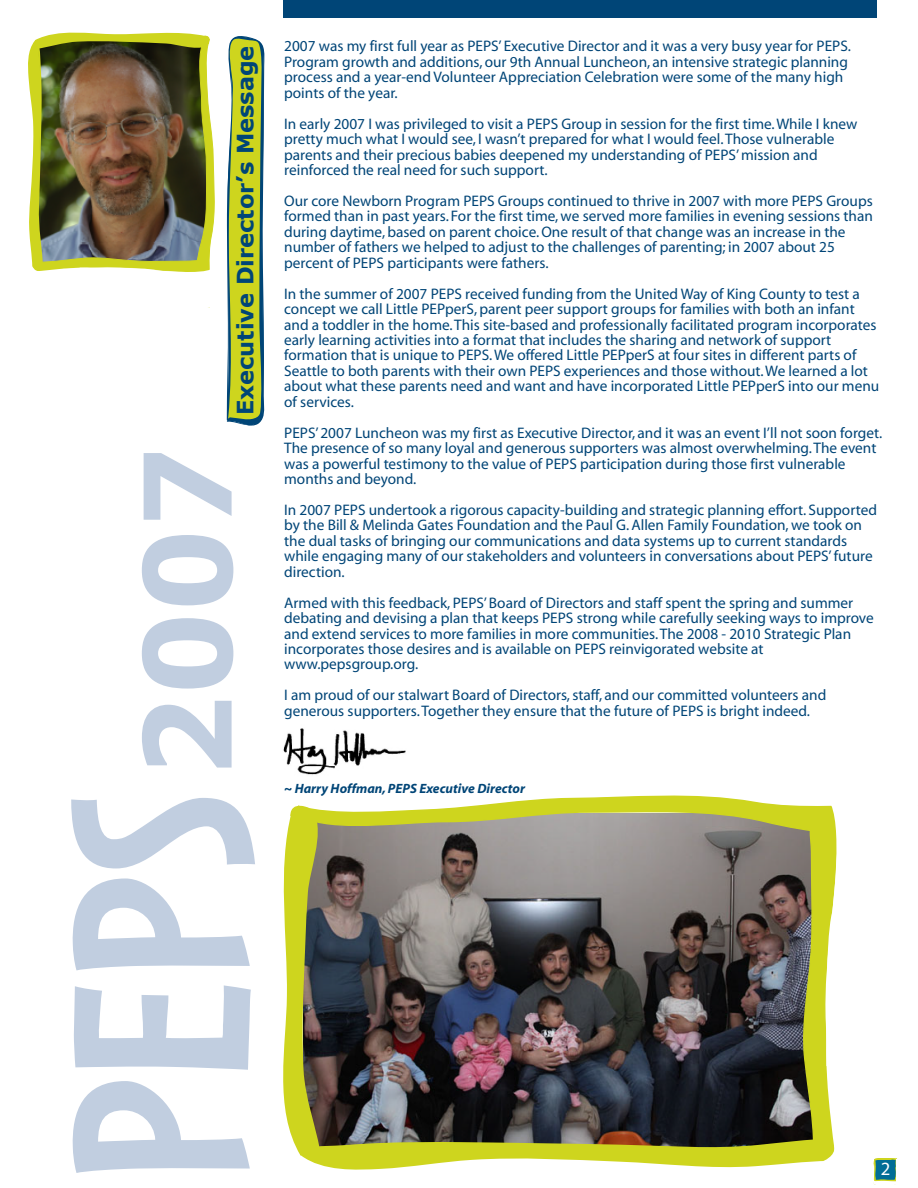
<style>
.page{position:relative;width:918px;height:1188px;background:#fff}
.page>*{position:absolute;margin:0;border:0;box-sizing:border-box;transform-origin:0 0}
.t1{font:700 121.05px "Verdana";color:#c1cee0}
.t2{font:700 22.5px "Verdana";color:#004577}
.t3{font:18.75px "Myriad";color:#fff}
.t4{font:15.3px/15.5px "Myriad";color:#004577}
.t5{font:italic 700 13.5px "Myriad";color:#004577}
</style>
<div class="page">
<img style="left:283px;top:728px;width:123px;height:47px">
<svg style="left:72px;top:1081px;width:178px;height:92px"></svg>
<svg style="left:74px;top:985px;width:177px;height:85px"></svg>
<svg style="left:72px;top:878px;width:178px;height:92px"></svg>
<svg style="left:71px;top:798px;width:184px;height:70px"></svg>
<div style="left:283px;top:0;width:594px;height:17px;background:#004577"></div>
<img style="left:283px;top:795px;width:614px;height:390px">
<img style="left:28px;top:32px;width:237px;height:394px">
<div style="left:283px;top:1175px;width:581px;height:13px;background:#fff"></div>
<p class="t2" style="left:231px;top:415px;width:371px;rotate:-90deg">Executive Director’s Message</p>
<p class="t1" style="left:109px;top:778px;width:334px;rotate:-90deg">2007</p>
<p class="t4" style="left:284px;top:39px;width:568px">2007 was my first full year as PEPS’ Executive Director and it was a very busy year for PEPS.<br>Program growth and additions, our 9th Annual Luncheon, an intensive strategic planning process and a year-end Volunteer Appreciation Celebration were some of the many high points of the year.</p>
<p class="t4" style="left:284px;top:116px;width:575px">In early 2007 I was privileged to visit a PEPS Group in session for the first time. While I knew pretty much what I would see, I wasn’t prepared for what I would feel. Those vulnerable parents and their precious babies deepened my understanding of PEPS’ mission and reinforced the real need for such support.</p>
<p class="t4" style="left:284px;top:194px;width:590px">Our core Newborn Program PEPS Groups continued to thrive in 2007 with more PEPS Groups formed than in past years. For the first time, we served more families in evening sessions than during daytime, based on parent choice. One result of that change was an increase in the number of fathers we helped to adjust to the challenges of parenting; in 2007 about 25 percent of PEPS participants were fathers.</p>
<p class="t4" style="left:284px;top:286px;width:597px">In the summer of 2007 PEPS received funding from the United Way of King County to test a concept we call Little PEPperS, parent peer support groups for families with both an infant and a toddler in the home. This site-based and professionally facilitated program incorporates early learning activities into a format that includes the sharing and network of support formation that is unique to PEPS. We offered Little PEPperS at four sites in different parts of Seattle to both parents with their own PEPS experiences and those without. We learned a lot about what these parents need and want and have incorporated Little PEPperS into our menu of services.</p>
<p class="t4" style="left:284px;top:426px;width:600px">PEPS’ 2007 Luncheon was my first as Executive Director, and it was an event I’ll not soon forget.<br>The presence of so many loyal and generous supporters was almost overwhelming. The event was a powerful testimony to the value of PEPS participation during those first vulnerable months and beyond.</p>
<p class="t4" style="left:284px;top:503px;width:594px">In 2007 PEPS undertook a rigorous capacity-building and strategic planning effort. Supported by the Bill &amp; Melinda Gates Foundation and the Paul G. Allen Family Foundation, we took on the dual tasks of bringing our communications and data systems up to current standards while engaging many of our stakeholders and volunteers in conversations about PEPS’ future direction.</p>
<p class="t4" style="left:284px;top:595px;width:591px">Armed with this feedback, PEPS’ Board of Directors and staff spent the spring and summer debating and devising a plan that keeps PEPS strong while carefully seeking ways to improve and extend services to more families in more communities. The 2008 - 2010 Strategic Plan incorporates those desires and is available on PEPS reinvigorated website at www.pepsgroup.org.</p>
<p class="t4" style="left:284px;top:688px;width:544px">I am proud of our stalwart Board of Directors, staff, and our committed volunteers and generous supporters. Together they ensure that the future of PEPS is bright indeed.</p>
<p class="t5" style="left:284px;top:781px;width:242px">~ Harry Hoffman, PEPS Executive Director</p>
<p class="t3" style="left:881px;top:1160px;width:11px">2</p>
</div>
